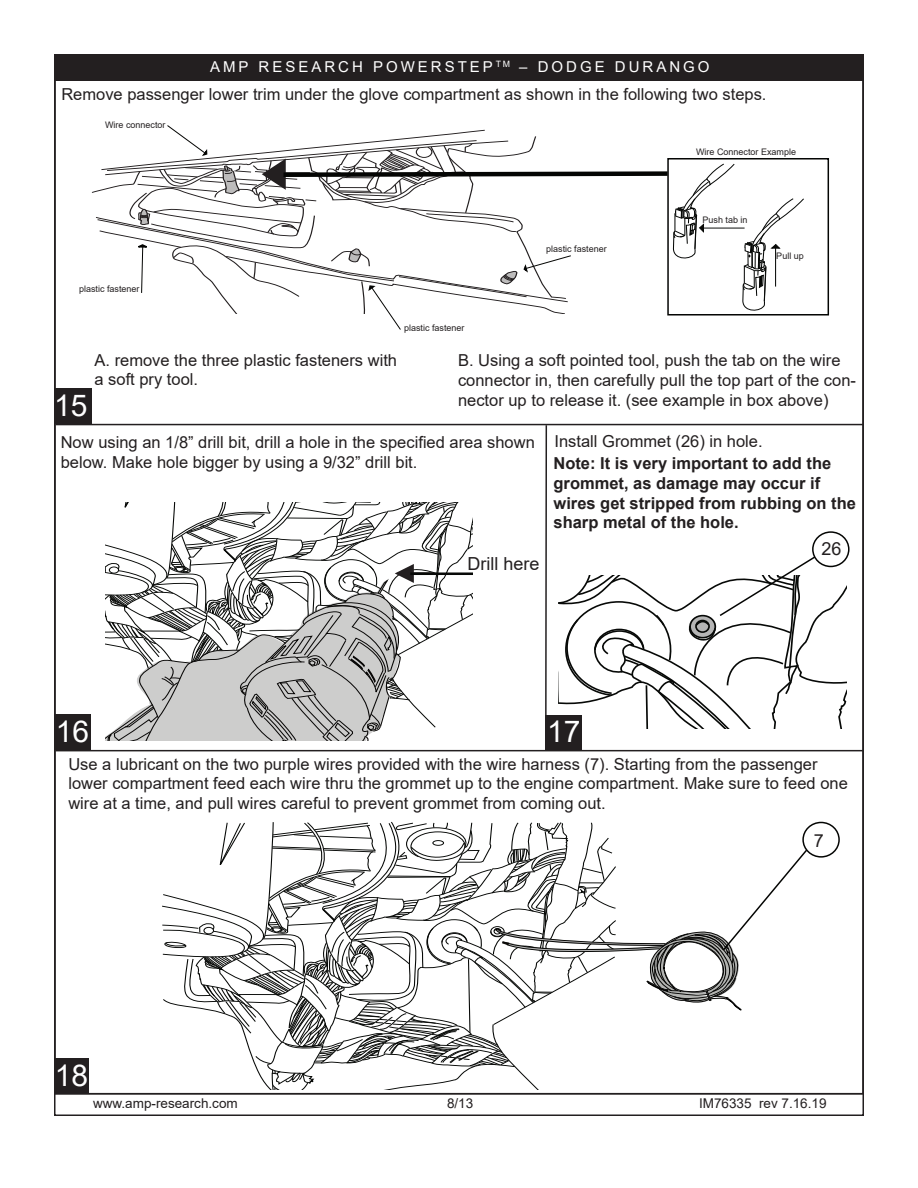
<style>
.page{position:relative;width:918px;height:1188px;background:#fff}
.page>*{position:absolute;margin:0;border:0;box-sizing:border-box;transform-origin:0 0}
.t1{font:30px "Arial";color:#fff}
.t2{font:18px "Arial";color:#231f20}
.t3{font:16.5px/19.8px "Arial";color:#231f20}
.t4{font:700 16.5px/19.8px "Arial";color:#231f20}
.t5{font:15px "Arial";letter-spacing:.2em;color:#fff}
.t6{font:13.5px "Arial";color:#231f20}
.t7{font:9px "Arial";color:#231f20}
</style>
<div class="page">
<div style="left:54px;top:55px;width:809px;height:26px;background:#231f20"></div>
<svg style="left:544px;top:425px;width:4px;height:327px"></svg>
<div style="left:54px;top:388px;width:37px;height:36px;background:#231f20"></div>
<div style="left:54px;top:714px;width:36px;height:36px;background:#231f20"></div>
<div style="left:55px;top:1058px;width:34px;height:36px;background:#231f20"></div>
<hr style="left:462px;top:424px;width:401px;height:1px;background:#231f20">
<hr style="left:56px;top:424px;width:406px;height:1px;background:#231f20">
<hr style="left:55px;top:750px;width:808px;height:1px;background:#231f20">
<hr style="left:701px;top:228px;width:44px;height:1px;background:#070907">
<svg style="left:741px;top:198px;width:63px;height:113px"></svg>
<div style="left:667px;top:158px;width:162px;height:158px;border:2px solid #040503"></div>
<svg style="left:105px;top:502px;width:368px;height:239px"></svg>
<svg style="left:559px;top:556px;width:287px;height:173px"></svg>
<div style="left:812px;top:531px;width:38px;height:36px;border:2px solid #040503;border-radius:50%"></div>
<svg style="left:162px;top:821px;width:647px;height:269px"></svg>
<div style="left:802px;top:822px;width:38px;height:36px;border:2px solid #040503;border-radius:50%"></div>
<svg style="left:91px;top:125px;width:644px;height:205px"></svg>
<div style="left:545px;top:715px;width:37px;height:36px;background:#231f20"></div>
<p class="t5" style="left:210px;top:56px;width:501px">AMP RESEARCH POWERSTEP <sup>TM</sup> – DODGE DURANGO</p>
<p class="t3" style="left:61px;top:85px;width:707px">Remove passenger lower trim under the glove compartment as shown in the following two steps.</p>
<p class="t7" style="left:105px;top:119px;width:62px">Wire connector</p>
<p class="t7" style="left:696px;top:146px;width:102px">Wire Connector Example</p>
<p class="t7" style="left:79px;top:282px;width:62px">plastic fastener</p>
<p class="t7" style="left:546px;top:242px;width:62px">plastic fastener</p>
<p class="t7" style="left:703px;top:213px;width:47px">Push tab in</p>
<p class="t7" style="left:776px;top:250px;width:29px">Pull up</p>
<h1 class="t1" style="left:54px;top:385px;width:35px">15</h1>
<p class="t3" style="left:95px;top:350px;width:304px">A. remove the three plastic fasteners with a soft pry tool.</p>
<p class="t7" style="left:404px;top:321px;width:62px">plastic fastener</p>
<p class="t3" style="left:458px;top:350px;width:400px">B. Using a soft pointed tool, push the tab on the wire connector in, then carefully pull the top part of the con&shy;nector up to release it. (see example in box above)</p>
<p class="t3" style="left:61px;top:432px;width:476px">Now using an 1/8” drill bit, drill a hole in the specified area shown below. Make hole bigger by using a 9/32” drill bit.</p>
<p class="t2" style="left:467px;top:551px;width:73px">Drill here</p>
<p class="t3" style="left:555px;top:431px;width:210px">Install Grommet (26) in hole.</p>
<p class="t4" style="left:554px;top:454px;width:304px">Note: It is very important to add the grommet, as damage may occur if wires get stripped from rubbing on the sharp metal of the hole.</p>
<p class="t2" style="left:822px;top:537px;width:22px">26</p>
<h1 class="t1" style="left:56px;top:711px;width:35px">16</h1>
<h1 class="t1" style="left:547px;top:711px;width:35px">17</h1>
<p class="t3" style="left:68px;top:754px;width:781px">Use a lubricant on the two purple wires provided with the wire harness (7). Starting from the passenger lower compartment feed each wire thru the grommet up to the engine compartment. Make sure to feed one wire at a time, and pull wires careful to prevent grommet from coming out.</p>
<p class="t2" style="left:814px;top:829px;width:12px">7</p>
<h1 class="t1" style="left:55px;top:1055px;width:35px">18</h1>
<p class="t6" style="left:93px;top:1094px;width:146px">www.amp-research.com</p>
<p class="t6" style="left:447px;top:1094px;width:28px">8/13</p>
<p class="t6" style="left:699px;top:1094px;width:129px">IM76335 rev 7.16.19</p>
</div>
